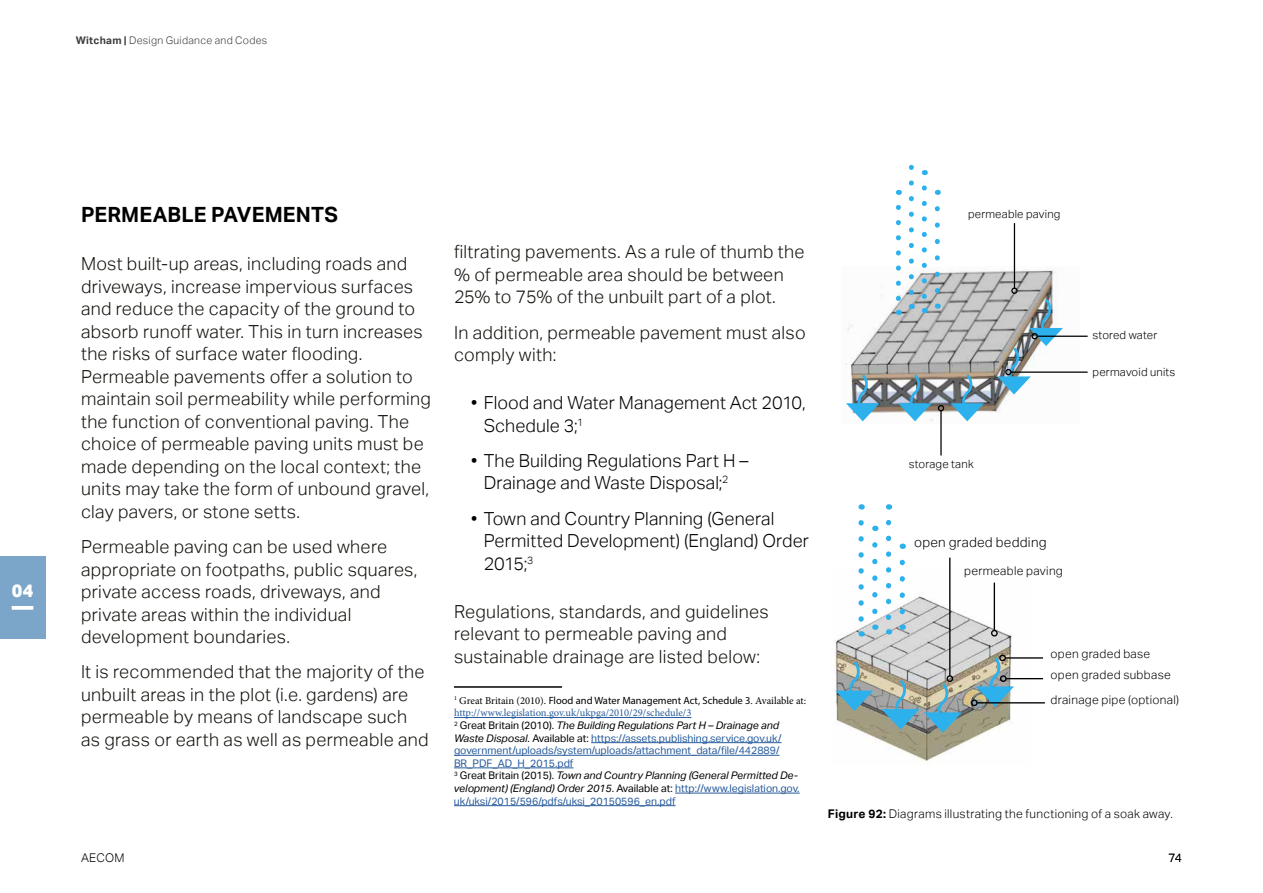
<style>
.page{position:relative;width:1263px;height:893px;background:#fff}
.page>*{position:absolute;margin:0;border:0;box-sizing:border-box;transform-origin:0 0}
.t1{font:700 21px "AECOM Sans";letter-spacing:.01em;color:#000}
.t2{font:300 18px/22.5px "AECOM Sans";letter-spacing:.015em;color:#12110c}
.t3{font:300 18px/22.5px "AECOM Sans";letter-spacing:.005em;color:#000}
.t4{font:800 18px "AECOM Sans";color:#fff}
.t5{font:300 13.5px "AECOM Sans";letter-spacing:.02em;color:#000}
.t6{font:300 12px "AECOM Sans";letter-spacing:.025em;color:#000}
.t7{font:300 11.4px "AECOM Sans";letter-spacing:.015em;color:#000}
.t8{font:10.5px/12.6px "AECOM Sans";color:#275b9b}
.t9{font:10.5px "Myriad Pro";color:#000}
.t10{font:10.5px "Minion Pro";color:#275b9b}
.t11{font:300 10.5px "AECOM Sans";letter-spacing:.03em;color:#3c3c3b}
.s1{font-weight:700}
.s2{font-family:"Minion Pro"}
.s3{color:#000}
.s4{font-style:italic;color:#000}
</style>
<div class="page">
<div style="left:0;top:556px;width:45px;height:83px;background:#7ba5c9"></div>
<svg style="left:12px;top:606px;width:21px;height:4px"></svg>
<hr style="left:454px;top:686px;width:108px;height:2px;background:#000">
<hr style="left:454px;top:717px;width:237px;height:1px;background:#275b9b">
<hr style="left:591px;top:742px;width:190px;height:1px;background:#275b9b">
<hr style="left:454px;top:755px;width:325px;height:1px;background:#275b9b">
<hr style="left:454px;top:767px;width:119px;height:1px;background:#275b9b">
<hr style="left:675px;top:793px;width:125px;height:1px;background:#275b9b">
<hr style="left:454px;top:805px;width:222px;height:1px;background:#275b9b">
<img style="left:834px;top:571px;width:196px;height:191px">
<svg style="left:835px;top:658px;width:38px;height:53px;background:#8faaac"></svg>
<svg style="left:882px;top:677px;width:80px;height:56px;background:#8fa7a8"></svg>
<svg style="left:976px;top:654px;width:38px;height:53px;background:#94b1b3"></svg>
<hr style="left:977px;top:702px;width:68px;height:1px;background:#000">
<div style="left:971px;top:699px;width:6px;height:7px;border:1px solid #000;border-radius:50%"></div>
<hr style="left:1006px;top:678px;width:37px;height:1px;background:#000">
<div style="left:1000px;top:675px;width:6px;height:7px;border:1px solid #000;border-radius:50%"></div>
<hr style="left:1005px;top:657px;width:38px;height:2px;background:#000">
<div style="left:999px;top:655px;width:7px;height:6px;border:1px solid #000;border-radius:50%"></div>
<hr style="left:994px;top:583px;width:1px;height:47px;background:#000">
<div style="left:991px;top:630px;width:7px;height:6px;border:1px solid #000;border-radius:50%"></div>
<hr style="left:949px;top:558px;width:1px;height:118px;background:#000">
<div style="left:946px;top:675px;width:7px;height:7px;border:1px solid #000;border-radius:50%"></div>
<svg style="left:858px;top:523px;width:6px;height:113px"></svg>
<svg style="left:872px;top:545px;width:5px;height:85px"></svg>
<svg style="left:886px;top:522px;width:5px;height:112px"></svg>
<svg style="left:900px;top:562px;width:5px;height:68px"></svg>
<img style="left:845px;top:267px;width:234px;height:155px">
<svg style="left:950px;top:371px;width:34px;height:50px"></svg>
<svg style="left:898px;top:371px;width:34px;height:50px"></svg>
<svg style="left:846px;top:371px;width:33px;height:50px"></svg>
<hr style="left:1037px;top:336px;width:50px;height:1px;background:#000">
<hr style="left:1011px;top:371px;width:76px;height:2px;background:#000">
<img style="left:997px;top:296px;width:66px;height:99px">
<hr style="left:940px;top:411px;width:2px;height:44px;background:#000">
<svg style="left:938px;top:405px;width:6px;height:6px"></svg>
<hr style="left:1014px;top:223px;width:1px;height:65px;background:#000">
<div style="left:1011px;top:288px;width:7px;height:6px;border:1px solid #000;border-radius:50%"></div>
<svg style="left:896px;top:207px;width:5px;height:108px"></svg>
<svg style="left:909px;top:167px;width:5px;height:142px"></svg>
<svg style="left:922px;top:188px;width:5px;height:125px"></svg>
<svg style="left:935px;top:209px;width:5px;height:89px"></svg>
<p class="t11" style="left:76px;top:34px;width:193px"><span class="s1">Witcham |</span> Design Guidance and Codes</p>
<p class="t4" style="left:12px;top:580px;width:23px">04</p>
<p class="t1" style="left:81px;top:203px;width:259px">PERMEABLE PAVEMENTS</p>
<p class="t2" style="left:81px;top:253px;width:351px">Most built-up areas, including roads and driveways, increase impervious surfaces and reduce the capacity of the ground to absorb runoff water. This in turn increases the risks of surface water flooding.<br>Permeable pavements offer a solution to maintain soil permeability while performing the function of conventional paving. The choice of permeable paving units must be made depending on the local context; the units may take the form of unbound gravel, clay pavers, or stone setts.</p>
<p class="t2" style="left:81px;top:536px;width:338px">Permeable paving can be used where appropriate on footpaths, public squares, private access roads, driveways, and private areas within the individual development boundaries.</p>
<p class="t2" style="left:81px;top:661px;width:349px">It is recommended that the majority of the unbuilt areas in the plot (i.e. gardens) are permeable by means of landscape such as grass or earth as well as permeable and</p>
<p class="t2" style="left:454px;top:241px;width:352px">filtrating pavements. As a rule of thumb the % of permeable area should be between<br>25% to 75% of the unbuilt part of a plot.</p>
<p class="t2" style="left:454px;top:321px;width:353px">In addition, permeable pavement must also comply with:</p>
<p class="t3" style="left:484px;top:392px;width:324px;text-indent:-13px">• Flood and Water Management Act 2010,<br>Schedule 3;<sup>1</sup></p>
<p class="t3" style="left:471px;top:449px;width:279px;text-align:center">• The Building Regulations Part H –<br>Drainage and Waste Disposal;<sup>2</sup></p>
<p class="t3" style="left:484px;top:507px;width:327px;text-indent:-13px">• Town and Country Planning (General<br>Permitted Development) (England) Order<br>2015;<sup>3</sup></p>
<p class="t2" style="left:454px;top:600px;width:316px">Regulations, standards, and guidelines relevant to permeable paving and sustainable drainage are listed below:</p>
<p class="t9" style="left:454px;top:694px;width:354px"><sup>1</sup> <span class="s2">Great Britain (2010).</span> Flood and Water Management Act, Schedule 3<span class="s2">. Available at:</span></p>
<p class="t10" style="left:454px;top:706px;width:239px">http://www.legislation.gov.uk/ukpga/2010/29/schedule/3</p>
<p class="t8" style="left:454px;top:719px;width:347px"><sup>2</sup> <span class="s3">Great Britain (2010).</span> <span class="s4">The Building Regulations Part H – Drainage and Waste Disposal</span><span class="s3">. Available at:</span> https://assets.publishing.service.gov.uk/ government/uploads/system/uploads/attachment_data/file/442889/ BR_PDF_AD_H_2015.pdf<br><sup>3</sup> <span class="s3">Great Britain (2015).</span> <span class="s4">Town and Country Planning (General Permitted De&shy;velopment) (England) Order 2015</span><span class="s3">. Available at:</span> http://www.legislation.gov. uk/uksi/2015/596/pdfs/uksi_20150596_en.pdf</p>
<p class="t7" style="left:968px;top:207px;width:94px">permeable paving</p>
<p class="t7" style="left:1093px;top:328px;width:66px">stored water</p>
<p class="t7" style="left:1093px;top:366px;width:84px">permavoid units</p>
<p class="t7" style="left:909px;top:457px;width:66px">storage tank</p>
<p class="t5" style="left:914px;top:535px;width:134px">open graded bedding</p>
<p class="t6" style="left:964px;top:564px;width:100px">permeable paving</p>
<p class="t6" style="left:1050px;top:647px;width:101px">open graded base</p>
<p class="t6" style="left:1050px;top:668px;width:122px">open graded subbase</p>
<p class="t6" style="left:1050px;top:693px;width:130px">drainage pipe (optional)</p>
<p class="t6" style="left:828px;top:806px;width:346px"><span class="s1">Figure 92:</span> Diagrams illustrating the functioning of a soak away.</p>
<p class="t6" style="left:81px;top:851px;width:45px">AECOM</p>
<p class="t6" style="left:1168px;top:851px;width:15px">74</p>
</div>
